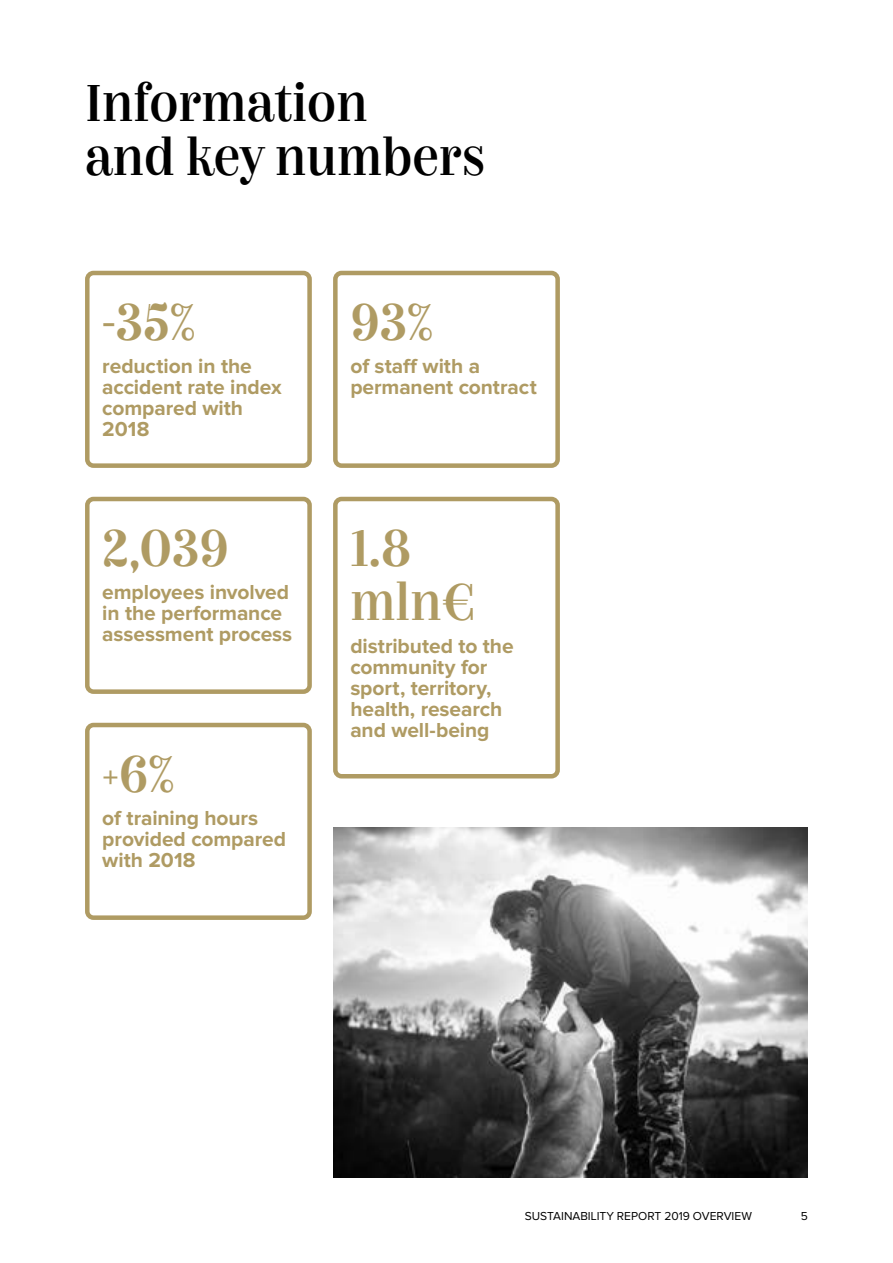
<style>
.page{position:relative;width:893px;height:1263px;background:#fff}
.page>*{position:absolute;margin:0;border:0;box-sizing:border-box;transform-origin:0 0}
.t1{font:45px/54px "Couturier";color:#000}
.t2{font:45px/54px "Couturier";color:#af9b63}
.t3{font:700 45px "Couturier";color:#af9b63}
.t4{font:700 21px/21px "Proxima Nova";letter-spacing:-.005em;color:#af9b63}
.t5{font:12px "Proxima Nova A";color:#000}
.s1{font-family:"Proxima Nova"}
.s2{font-weight:400}
.s3{font-weight:700}
</style>
<div class="page">
<div style="left:85px;top:271px;width:227px;height:197px;border:4px solid #af9b63;border-radius:6px"></div>
<div style="left:333px;top:497px;width:227px;height:281px;border:4px solid #af9b63;border-radius:6px"></div>
<div style="left:333px;top:271px;width:227px;height:197px;border:4px solid #af9b63;border-radius:6px"></div>
<div style="left:85px;top:723px;width:227px;height:197px;border:4px solid #af9b63;border-radius:6px"></div>
<div style="left:85px;top:497px;width:227px;height:197px;border:4px solid #af9b63;border-radius:6px"></div>
<img style="left:333px;top:828px;width:475px;height:350px">
<h1 class="t1" style="left:85px;top:77px;width:401px">Information<br>and key numbers</h1>
<h1 class="t2" style="left:102px;top:296px;width:95px"><span class="s1">-</span>35%</h1>
<p class="t4" style="left:102px;top:356px;width:181px">reduction in the accident rate index compared with<br>2018</p>
<h1 class="t2" style="left:102px;top:522px;width:128px">2,039</h1>
<p class="t4" style="left:102px;top:582px;width:191px">employees involved in the performance assessment process</p>
<h1 class="t3" style="left:102px;top:742px;width:74px">+<span class="s2">6</span>%</h1>
<p class="t4" style="left:102px;top:808px;width:185px">of training hours provided compared with 2018</p>
<h1 class="t2" style="left:350px;top:296px;width:84px">93<span class="s3">%</span></h1>
<p class="t4" style="left:350px;top:356px;width:188px">of staff with a permanent contract</p>
<h1 class="t2" style="left:350px;top:522px;width:127px">1.8 mln€</h1>
<p class="t4" style="left:350px;top:636px;width:165px">distributed to the community for sport, territory, health, research and well-being</p>
<p class="t5" style="left:525px;top:1210px;width:229px">SUSTAINABILITY REPORT 2019 OVERVIEW</p>
<p class="t5" style="left:801px;top:1210px;width:9px">5</p>
</div>
